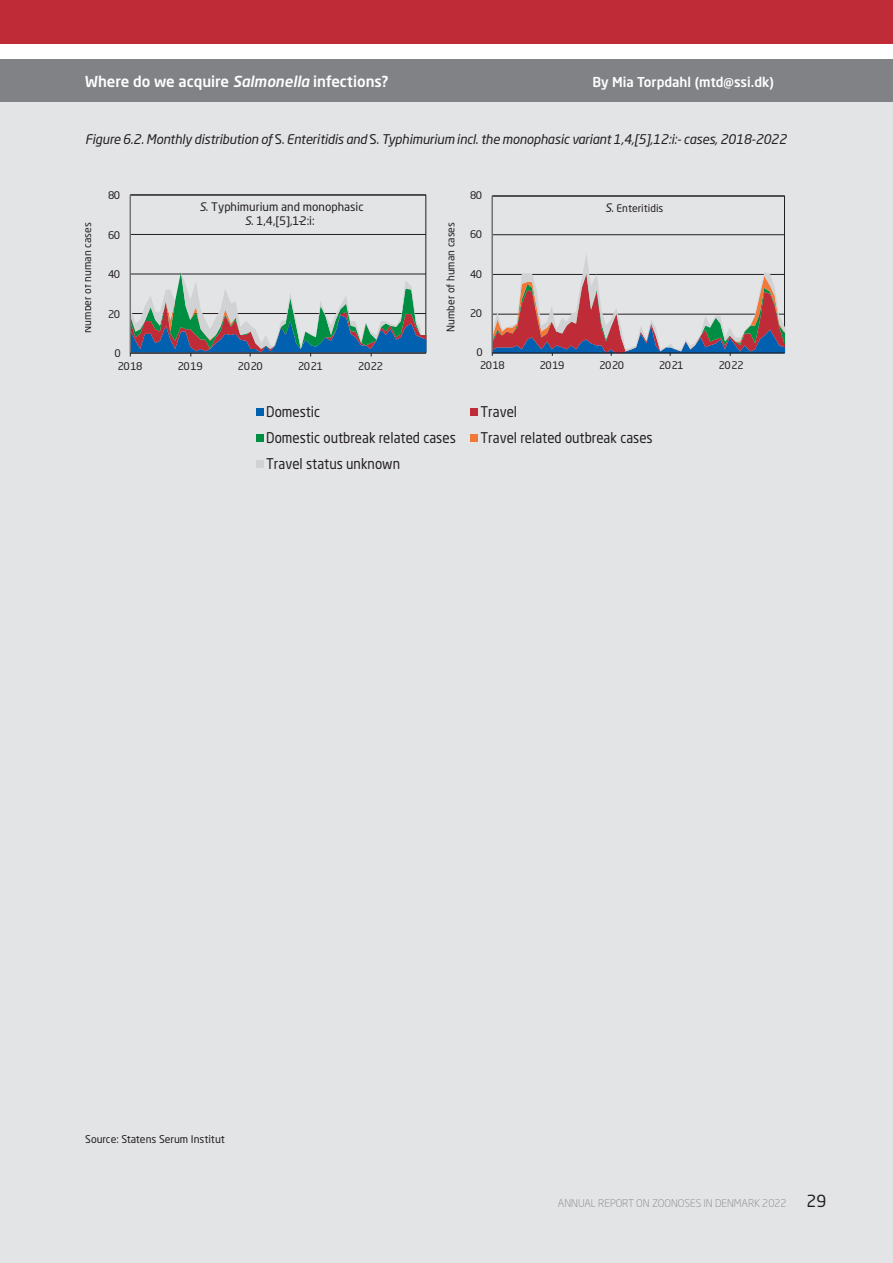
<style>
.page{position:relative;width:893px;height:1263px;background:#fff}
.page>*{position:absolute;margin:0;border:0;box-sizing:border-box;transform-origin:0 0}
.t1{font:500 15px "Neo Sans Std";color:#fff}
.t2{font:14.55px "Neo Sans Std";color:#231f20;scale:.91 1}
.t3{font:500 13.5px "Neo Sans Std";color:#fff}
.t4{font:italic 13.2px "Neo Sans Std";letter-spacing:-.01em;color:#231f20}
.t5{font:11.55px/14px "Neo Sans Std";color:#231f20;text-align:center}
.t6{font:10.5px "Neo Sans Std";color:#231f20}
.t7{font:300 10.5px "Neo Sans Std";color:#808285}
.t8{font:10.35px "Neo Sans Std";color:#231f20}
.s1{font-family:"Neo Sans Pro";font-style:italic}
.s2{font-style:normal}
.s3{font-style:italic}
.s4{font-style:italic;font-size:11.55px}
.s5{font-size:11.55px}
.s6{font-weight:400;font-size:16.5px;color:#231f20}
</style>
<div class="page">
<div style="left:0;top:0;width:893px;height:44px;background:#bf2b37"></div>
<div style="left:0;top:102px;width:893px;height:1160px;background:#e3e4e6"></div>
<div style="left:0;top:60px;width:893px;height:42px;background:#808285"></div>
<hr style="left:130px;top:234px;width:296px;height:1px;background:#231f20">
<hr style="left:130px;top:195px;width:1px;height:158px;background:#7c7f80">
<svg style="left:130px;top:272px;width:296px;height:84px"></svg>
<hr style="left:492px;top:234px;width:292px;height:1px;background:#231f20">
<hr style="left:492px;top:196px;width:1px;height:157px;background:#7c7f80">
<svg style="left:492px;top:253px;width:293px;height:103px"></svg>
<div style="left:256px;top:408px;width:7px;height:8px;background:#0161b0"></div>
<div style="left:470px;top:408px;width:7px;height:8px;background:#bf2b37"></div>
<div style="left:256px;top:434px;width:7px;height:8px;background:#008e42"></div>
<div style="left:470px;top:434px;width:7px;height:8px;background:#f37939"></div>
<div style="left:256px;top:460px;width:7px;height:8px;background:#d1d2d4"></div>
<p class="t1" style="left:85px;top:72px;width:305px">Where do we acquire <span class="s1">Salmonella</span> infections?</p>
<p class="t3" style="left:592px;top:73px;width:183px">By Mia Torpdahl (mtd@ssi.dk)</p>
<p class="t4" style="left:85px;top:131px;width:703px">Figure 6.2. Monthly distribution of <span class="s2">S.</span> Enteritidis and <span class="s2">S.</span> Typhimurium incl. the monophasic variant 1,4,[5],12:i:- cases, 2018-2022</p>
<p class="t6" style="left:81px;top:333px;width:112px;rotate:-90deg">Number of human cases</p>
<p class="t6" style="left:108px;top:189px;width:14px">80</p>
<p class="t8" style="left:470px;top:189px;width:14px">80</p>
<p class="t6" style="left:108px;top:228px;width:14px">60</p>
<p class="t6" style="left:108px;top:268px;width:14px">40</p>
<p class="t6" style="left:108px;top:307px;width:14px">20</p>
<p class="t5" style="left:199px;top:199px;width:166px"><span class="s3">S</span>. Typhimurium and monophasic<br><span class="s3">S</span>. 1,4,[5],12:i:</p>
<p class="t5" style="left:298px;top:213px;width:5px">-</p>
<p class="t8" style="left:444px;top:332px;width:111px;rotate:-90deg">Number of human cases</p>
<p class="t8" style="left:470px;top:228px;width:14px">60</p>
<p class="t8" style="left:470px;top:268px;width:14px">40</p>
<p class="t8" style="left:470px;top:306px;width:14px">20</p>
<p class="t8" style="left:605px;top:202px;width:60px"><span class="s4">S</span><span class="s5">.</span> Enteritidis</p>
<p class="t6" style="left:114px;top:347px;width:8px">0</p>
<p class="t8" style="left:476px;top:346px;width:8px">0</p>
<p class="t6" style="left:118px;top:360px;width:26px">2018</p>
<p class="t6" style="left:178px;top:360px;width:26px">2019</p>
<p class="t6" style="left:238px;top:360px;width:26px">2020</p>
<p class="t6" style="left:298px;top:360px;width:26px">2021</p>
<p class="t6" style="left:358px;top:360px;width:26px">2022</p>
<p class="t8" style="left:480px;top:359px;width:26px">2018</p>
<p class="t8" style="left:540px;top:359px;width:26px">2019</p>
<p class="t8" style="left:599px;top:359px;width:26px">2020</p>
<p class="t8" style="left:659px;top:359px;width:26px">2021</p>
<p class="t8" style="left:719px;top:359px;width:26px">2022</p>
<p class="t2" style="left:266px;top:403px;width:61px">Domestic</p>
<p class="t2" style="left:480px;top:403px;width:42px">Travel</p>
<p class="t2" style="left:266px;top:429px;width:210px">Domestic outbreak related cases</p>
<p class="t2" style="left:480px;top:429px;width:191px">Travel related outbreak cases</p>
<p class="t2" style="left:266px;top:455px;width:149px">Travel status unknown</p>
<p class="t6" style="left:85px;top:1133px;width:141px">Source: Statens Serum Institut</p>
<p class="t7" style="left:558px;top:1197px;width:270px">ANNUAL REPORT ON ZOONOSES IN DENMARK 2022 <span class="s6">29</span></p>
</div>
